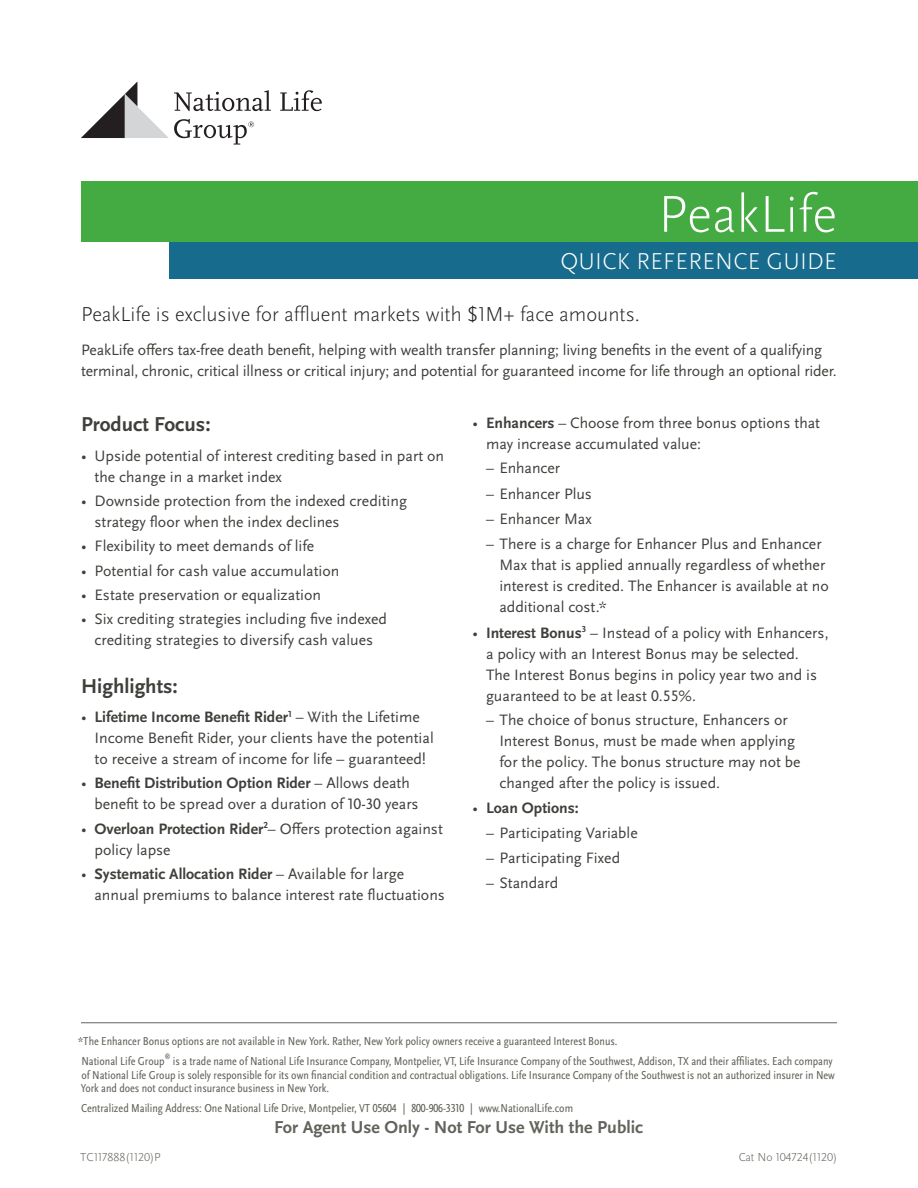
<style>
.page{position:relative;width:918px;height:1188px;background:#fff}
.page>*{position:absolute;margin:0;border:0;box-sizing:border-box;transform-origin:0 0}
.COVER-H1{font:300 54px "Scala Sans OT";color:#fff}
.COVER-H2{font:300 24px "Scala Sans OT";letter-spacing:.01em;color:#fff}
.Intro_Quote{font:300 21px "Scala Sans OT";color:#231f20}
.t1{font:700 21px "Scala Sans OT";color:#3e403b}
.Audience_Market_Use{font:700 18px "Scala Sans OT";color:#62635b}
.Body{font:15.75px/21px "Scala Sans OT";color:#3e403b}
.t2{font:700 15.75px "Scala Sans OT";color:#3e403b}
.Disclaimer_-_Agent_N{font:condensed 12px/13.5px "Scala Sans OT";color:#62635b}
.Disclaimer_-_Agent_R{font:condensed 12px "Scala Sans OT";color:#62635b}
.TC_and_Cat{font:300 12px "Scala Sans OT";color:#62635b}
.Disclaimer_-_Agent_N-2{font:condensed 7.05px "Scala Sans OT";color:#62635b}
.s1{font-weight:700}
.s2{font-weight:400}
</style>
<div class="page">
<svg style="left:280px;top:90px;width:42px;height:21px"></svg>
<svg style="left:81px;top:81px;width:190px;height:64px"></svg>
<div style="left:81px;top:182px;width:837px;height:60px;background:#44aa42"></div>
<div style="left:169px;top:242px;width:749px;height:37px;background:#176b8c"></div>
<hr style="left:81px;top:1022px;width:756px;height:1px;background:#62635b">
<p class="COVER-H1" style="left:658px;top:182px;width:181px">PeakLife</p>
<p class="COVER-H2" style="left:560px;top:247px;width:278px">QUICK REFERENCE GUIDE</p>
<p class="Intro_Quote" style="left:81px;top:301px;width:560px">PeakLife is exclusive for affluent markets with $1M+ face amounts.</p>
<p class="Body" style="left:81px;top:340px;width:757px">PeakLife offers tax-free death benefit, helping with wealth transfer planning; living benefits in the event of a qualifying terminal, chronic, critical illness or critical injury; and potential for guaranteed income for life through an optional rider.</p>
<h2 class="t1" style="left:81px;top:412px;width:131px">Product Focus:</h2>
<p class="Body" style="left:94px;top:445px;width:351px;text-indent:-14px">• Upside potential of interest crediting based in part on the change in a market index</p>
<p class="Body" style="left:94px;top:490px;width:314px;text-indent:-14px">• Downside protection from the indexed crediting strategy floor when the index declines</p>
<p class="Body" style="left:81px;top:536px;width:235px">• Flexibility to meet demands of life</p>
<p class="Body" style="left:81px;top:560px;width:260px">• Potential for cash value accumulation</p>
<p class="Body" style="left:81px;top:584px;width:242px">• Estate preservation or equalization</p>
<p class="Body" style="left:81px;top:608px;width:307px;text-align:center">• Six crediting strategies including five indexed crediting strategies to diversify cash values</p>
<h2 class="t1" style="left:81px;top:673px;width:98px">Highlights:</h2>
<p class="Body" style="left:94px;top:707px;width:341px;text-indent:-14px">• <span class="s1">Lifetime Income Benefit Rider</span><sup>1</sup> – With the Lifetime<br>Income Benefit Rider, your clients have the potential to receive a stream of income for life – guaranteed!</p>
<p class="Body" style="left:94px;top:773px;width:326px;text-indent:-14px">• <span class="s1">Benefit Distribution Option Rider</span> – Allows death benefit to be spread over a duration of 10-30 years</p>
<p class="Body" style="left:94px;top:818px;width:350px;text-indent:-14px">• <span class="s1">Overloan Protection Rider</span><sup>2</sup>– Offers protection against policy lapse</p>
<p class="Body" style="left:94px;top:863px;width:352px;text-indent:-14px">• <span class="s1">Systematic Allocation Rider</span> – Available for large annual premiums to balance interest rate fluctuations</p>
<p class="Body" style="left:486px;top:413px;width:336px;text-indent:-14px">• <span class="s1">Enhancers</span> – Choose from three bonus options that may increase accumulated value:</p>
<p class="Body" style="left:486px;top:458px;width:76px">– Enhancer</p>
<p class="Body" style="left:486px;top:483px;width:107px">– Enhancer Plus</p>
<p class="Body" style="left:486px;top:508px;width:107px">– Enhancer Max</p>
<p class="Body" style="left:500px;top:534px;width:331px;text-indent:-14px">– There is a charge for Enhancer Plus and Enhancer Max that is applied annually regardless of whether interest is credited. The Enhancer is available at no additional cost.*</p>
<p class="Body" style="left:486px;top:622px;width:344px;text-indent:-14px">• <span class="s1">Interest Bonus</span><sup>3</sup> – Instead of a policy with Enhancers, a policy with an Interest Bonus may be selected.<br>The Interest Bonus begins in policy year two and is guaranteed to be at least 0.55%.</p>
<p class="Body" style="left:500px;top:709px;width:303px;text-indent:-14px">– The choice of bonus structure, Enhancers or Interest Bonus, must be made when applying for the policy. The bonus structure may not be changed after the policy is issued.</p>
<p class="t2" style="left:472px;top:799px;width:108px"><span class="s2">•</span> Loan Options:</p>
<p class="Body" style="left:486px;top:822px;width:153px">– Participating Variable</p>
<p class="Body" style="left:486px;top:847px;width:136px">– Participating Fixed</p>
<p class="Body" style="left:486px;top:873px;width:74px">– Standard</p>
<p class="Disclaimer_-_Agent_R" style="left:78px;top:1034px;width:541px">*The Enhancer Bonus options are not available in New York. Rather, New York policy owners receive a guaranteed Interest Bonus.</p>
<p class="Disclaimer_-_Agent_N" style="left:81px;top:1054px;width:85px">National Life Group</p>
<p class="Disclaimer_-_Agent_N-2" style="left:165px;top:1052px;width:7px">®</p>
<p class="Disclaimer_-_Agent_N" style="left:81px;top:1054px;width:756px;text-indent:92px">is a trade name of National Life Insurance Company, Montpelier, VT, Life Insurance Company of the Southwest, Addison, TX and their affiliates. Each company of National Life Group is solely responsible for its own financial condition and contractual obligations. Life Insurance Company of the Southwest is not an authorized insurer in New<br>York and does not conduct insurance business in New York.</p>
<p class="Disclaimer_-_Agent_N" style="left:81px;top:1102px;width:493px">Centralized Mailing Address: One National Life Drive, Montpelier, VT 05604 | 800-906-3310 | www.NationalLife.com</p>
<p class="Audience_Market_Use" style="left:274px;top:1117px;width:370px">For Agent Use Only - Not For Use With the Public</p>
<p class="TC_and_Cat" style="left:80px;top:1150px;width:82px">TC117888(1120)P</p>
<p class="TC_and_Cat" style="left:739px;top:1150px;width:100px">Cat No 104724(1120)</p>
</div>
